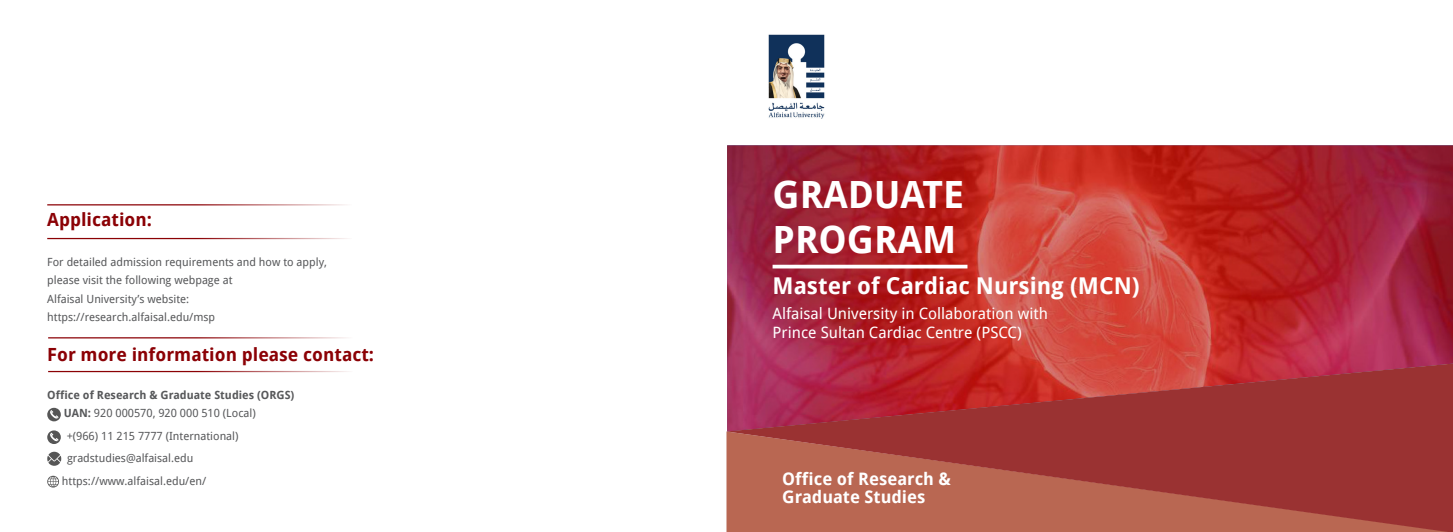
<style>
.page{position:relative;width:1453px;height:532px;background:#fff}
.page>*{position:absolute;margin:0;border:0;box-sizing:border-box;transform-origin:0 0}
.t1{font:700 37.5px/45px "Droid Sans";color:#fff}
.t2{font:700 23.12px "Droid Sans";color:#fff}
.t3{font:700 18.12px "Droid Sans";color:#8b0105}
.t4{font:700 17.12px "Droid Sans";color:#fff}
.t5{font:15.62px "Droid Sans";color:#fff}
.t6{font:11.25px "Droid Sans";color:#57585a}
.t7{font:700 11.25px "Droid Sans";color:#57585a}
.s1{font-weight:700}
</style>
<div class="page">
<svg style="left:727px;top:145px;width:726px;height:218px;background:#b52d34"></svg>
<img style="left:768px;top:34px;width:57px;height:85px">
<svg style="left:726px;top:363px;width:727px;height:168px;background:#aa413e"></svg>
<svg style="left:772px;top:264px;width:195px;height:4px"></svg>
<svg style="left:47px;top:407px;width:14px;height:14px"></svg>
<svg style="left:47px;top:430px;width:14px;height:14px"></svg>
<svg style="left:47px;top:451px;width:14px;height:14px"></svg>
<svg style="left:47px;top:475px;width:12px;height:12px"></svg>
<hr style="left:47px;top:238px;width:305px;height:1px;background:#8b0105">
<hr style="left:47px;top:204px;width:305px;height:1px;background:#8b0105">
<hr style="left:48px;top:371px;width:305px;height:1px;background:#8b0105">
<hr style="left:48px;top:337px;width:305px;height:1px;background:#8b0105">
<p class="t3" style="left:47px;top:209px;width:106px">Application:</p>
<p class="t6" style="left:47px;top:255px;width:281px">For detailed admission requirements and how to apply,</p>
<p class="t6" style="left:47px;top:274px;width:187px">please visit the following webpage at</p>
<p class="t6" style="left:47px;top:292px;width:143px">Alfaisal University s’ website:</p>
<p class="t6" style="left:47px;top:311px;width:169px">https://research.alfaisal.edu/msp</p>
<p class="t3" style="left:47px;top:344px;width:328px">For more information please contact:</p>
<p class="t7" style="left:47px;top:388px;width:249px">Office of Research &amp; Graduate Studies (ORGS(</p>
<p class="t6" style="left:64px;top:406px;width:194px"><span class="s1">UAN:</span> 920 000570, 920 000 510 (Local(</p>
<p class="t6" style="left:67px;top:429px;width:173px">(+ 966) 11 215 7777 (International(</p>
<p class="t6" style="left:67px;top:451px;width:128px">gradstudies@alfaisal.edu</p>
<p class="t6" style="left:62px;top:474px;width:146px">https://www.alfaisal.edu/en/</p>
<p class="t1" style="left:772px;top:173px;width:193px">GRADUATE<br>PROGRAM</p>
<p class="t2" style="left:772px;top:272px;width:369px">Master of Cardiac Nursing (MCN(</p>
<p class="t5" style="left:772px;top:304px;width:277px">Alfaisal University in Collaboration with</p>
<p class="t5" style="left:772px;top:323px;width:251px">Prince Sultan Cardiac Centre (PSCC(</p>
<p class="t4" style="left:782px;top:468px;width:170px">Office of Research &amp;</p>
<p class="t4" style="left:782px;top:486px;width:145px">Graduate Studies</p>
</div>
